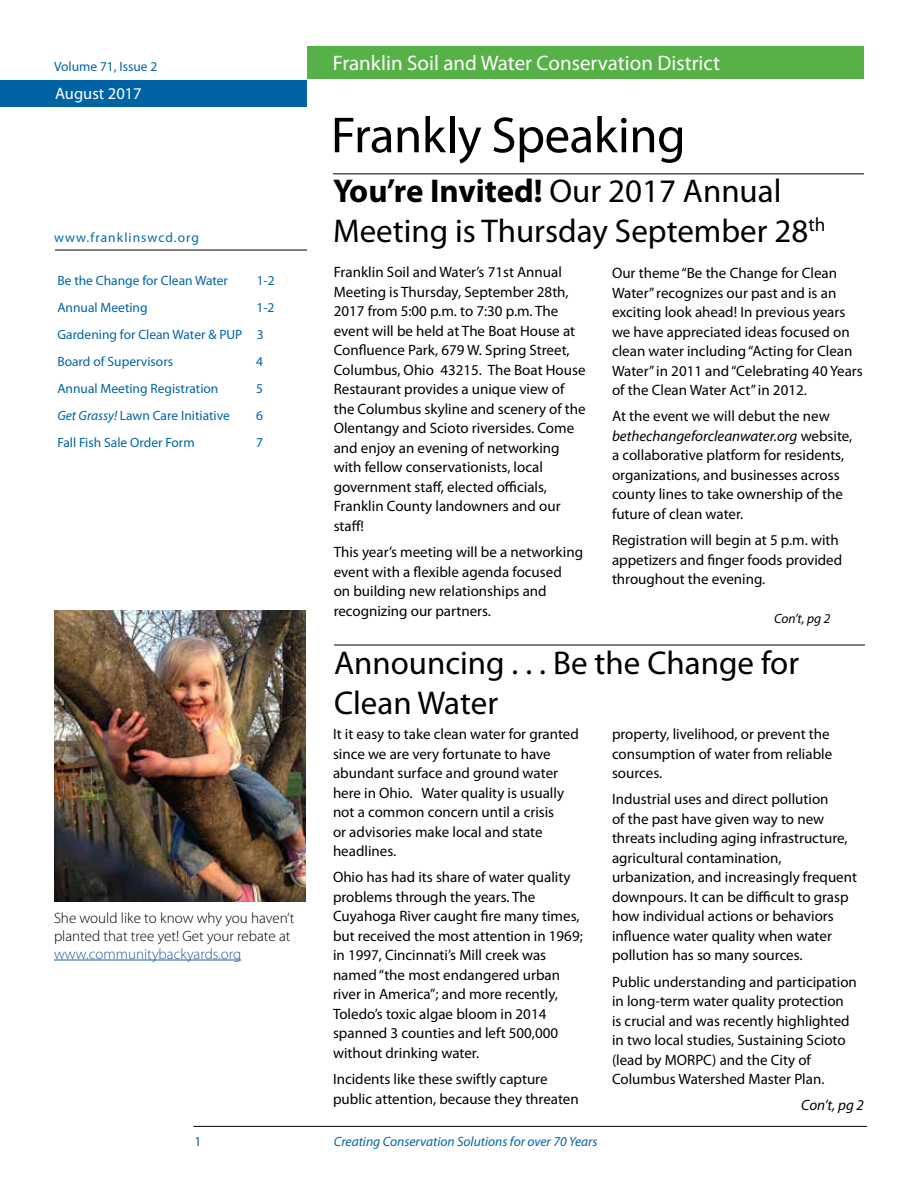
<style>
.page{position:relative;width:918px;height:1188px;background:#fff}
.page>*{position:absolute;margin:0;border:0;box-sizing:border-box;transform-origin:0 0}
.t1{font:51px "Myriad Pro";letter-spacing:-.01em;color:#000}
.t2{font:33px/39.6px "Myriad Pro";color:#000}
.t3{font:21px "Myriad Pro";color:#fff}
.t4{font:16.5px "Myriad Pro";color:#fff}
.t5{font:15px/19.5px "Myriad Pro";color:#000}
.t6{font:300 15px/18px "Myriad Pro";color:#000}
.t7{font:300 15px "Myriad Pro";color:#215e9e}
.t8{font:italic 15px "Myriad Pro";color:#000}
.t9{font:15px "Myriad Pro";color:#fff}
.t10{font:13.5px/27px "Myriad Pro";color:#0064a4}
.t11{font:italic 13.5px "Myriad Pro";color:#0064a4}
.t12{font:13.5px "Myriad Pro";letter-spacing:.075em;color:#006caa}
.t13{font:italic 13.5px "Myriad Pro";color:#000}
.s1{font-style:italic}
.s2{font-weight:700}
</style>
<div class="page">
<hr style="left:194px;top:1126px;width:673px;height:1px;background:#000">
<img style="left:54px;top:610px;width:252px;height:292px">
<hr style="left:55px;top:250px;width:252px;height:1px;background:#000">
<hr style="left:334px;top:645px;width:531px;height:1px;background:#000">
<div style="left:0;top:80px;width:307px;height:27px;background:#0064a4"></div>
<div style="left:307px;top:46px;width:557px;height:33px;background:#56b146"></div>
<hr style="left:333px;top:174px;width:531px;height:1px;background:#000">
<hr style="left:54px;top:960px;width:187px;height:1px;background:#215e9e">
<p class="t10" style="left:54px;top:52px;width:105px">Volume 71, Issue 2</p>
<p class="t9" style="left:57px;top:78px;width:68px">Volume 10</p>
<p class="t4" style="left:55px;top:83px;width:88px">August 2017</p>
<p class="t12" style="left:54px;top:229px;width:146px">www.franklinswcd.org</p>
<p class="t10" style="left:57px;top:267px;width:172px">Be the Change for Clean Water</p>
<p class="t10" style="left:257px;top:267px;width:19px">1-2</p>
<p class="t10" style="left:57px;top:294px;width:92px">Annual Meeting</p>
<p class="t10" style="left:57px;top:294px;width:219px;text-indent:199px">1-2<br>Gardening for Clean Water &amp; PUP 3<br>Board of Supervisors</p>
<p class="t10" style="left:256px;top:348px;width:8px">4</p>
<p class="t10" style="left:57px;top:375px;width:163px">Annual Meeting Registration</p>
<p class="t10" style="left:256px;top:375px;width:8px">5</p>
<p class="t10" style="left:57px;top:402px;width:174px"><span class="s1">Get Grassy!</span> Lawn Care Initiative</p>
<p class="t10" style="left:256px;top:402px;width:8px">6</p>
<p class="t10" style="left:57px;top:429px;width:139px">Fall Fish Sale Order Form</p>
<p class="t10" style="left:256px;top:429px;width:8px">7</p>
<p class="t6" style="left:54px;top:908px;width:242px">She would like to know why you haven’t planted that tree yet! Get your rebate at</p>
<p class="t7" style="left:54px;top:944px;width:189px">www.communitybackyards.org</p>
<h3 class="t3" style="left:333px;top:50px;width:389px">Franklin Soil and Water Conservation District</h3>
<h1 class="t1" style="left:331px;top:104px;width:356px">Frankly Speaking</h1>
<h2 class="t2" style="left:333px;top:171px;width:494px"><span class="s2">You’re Invited!</span> Our 2017 Annual<br>Meeting is Thursday September 28<sup>th</sup></h2>
<p class="t5" style="left:334px;top:262px;width:254px">Franklin Soil and Water’s 71st Annual Meeting is Thursday, September 28th, 2017 from 5:00 p.m. to 7:30 p.m. The event will be held at The Boat House at Confluence Park, 679 W. Spring Street, Columbus, Ohio 43215. The Boat House Restaurant provides a unique view of the Columbus skyline and scenery of the Olentangy and Scioto riversides. Come and enjoy an evening of networking with fellow conservationists, local government staff, elected officials, Franklin County landowners and our staff!</p>
<p class="t5" style="left:334px;top:542px;width:251px">This year’s meeting will be a networking event with a flexible agenda focused<br>on building new relationships and recognizing our partners.</p>
<p class="t5" style="left:612px;top:263px;width:252px">Our theme “Be the Change for Clean Water” recognizes our past and is an exciting look ahead! In previous years we have appreciated ideas focused on clean water including “Acting for Clean Water” in 2011 and “Celebrating 40 Years of the Clean Water Act” in 2012.</p>
<p class="t5" style="left:612px;top:406px;width:242px">At the event we will debut the new <span class="s1">bethechangeforcleanwater.org</span> website, a collaborative platform for residents, organizations, and businesses across county lines to take ownership of the future of clean water.</p>
<p class="t5" style="left:612px;top:530px;width:232px">Registration will begin at 5 p.m. with appetizers and finger foods provided throughout the evening.</p>
<p class="t13" style="left:774px;top:610px;width:58px">Con’t, pg 2</p>
<h2 class="t2" style="left:334px;top:643px;width:467px">Announcing . . . Be the Change for<br>Clean Water</h2>
<p class="t5" style="left:333px;top:724px;width:247px">It it easy to take clean water for granted since we are very fortunate to have abundant surface and ground water here in Ohio. Water quality is usually not a common concern until a crisis<br>or advisories make local and state headlines.</p>
<p class="t5" style="left:333px;top:867px;width:251px">Ohio has had its share of water quality problems through the years. The Cuyahoga River caught fire many times, but received the most attention in 1969; in 1997, Cincinnati’s Mill creek was named “the most endangered urban river in America”; and more recently, Toledo’s toxic algae bloom in 2014 spanned 3 counties and left 500,000 without drinking water.</p>
<p class="t5" style="left:333px;top:1069px;width:247px">Incidents like these swiftly capture public attention, because they threaten</p>
<p class="t5" style="left:612px;top:724px;width:222px">property, livelihood, or prevent the consumption of water from reliable sources.</p>
<p class="t5" style="left:612px;top:789px;width:247px">Industrial uses and direct pollution<br>of the past have given way to new threats including aging infrastructure, agricultural contamination, urbanization, and increasingly frequent downpours. It can be difficult to grasp how individual actions or behaviors influence water quality when water pollution has so many sources.</p>
<p class="t5" style="left:612px;top:972px;width:246px">Public understanding and participation in long-term water quality protection is crucial and was recently highlighted in two local studies, Sustaining Scioto (lead by MORPC) and the City of Columbus Watershed Master Plan.</p>
<p class="t8" style="left:801px;top:1096px;width:64px">Con’t, pg 2</p>
<p class="t10" style="left:194px;top:1127px;width:8px">1</p>
<p class="t11" style="left:334px;top:1133px;width:265px">Creating Conservation Solutions for over 70 Years</p>
</div>
